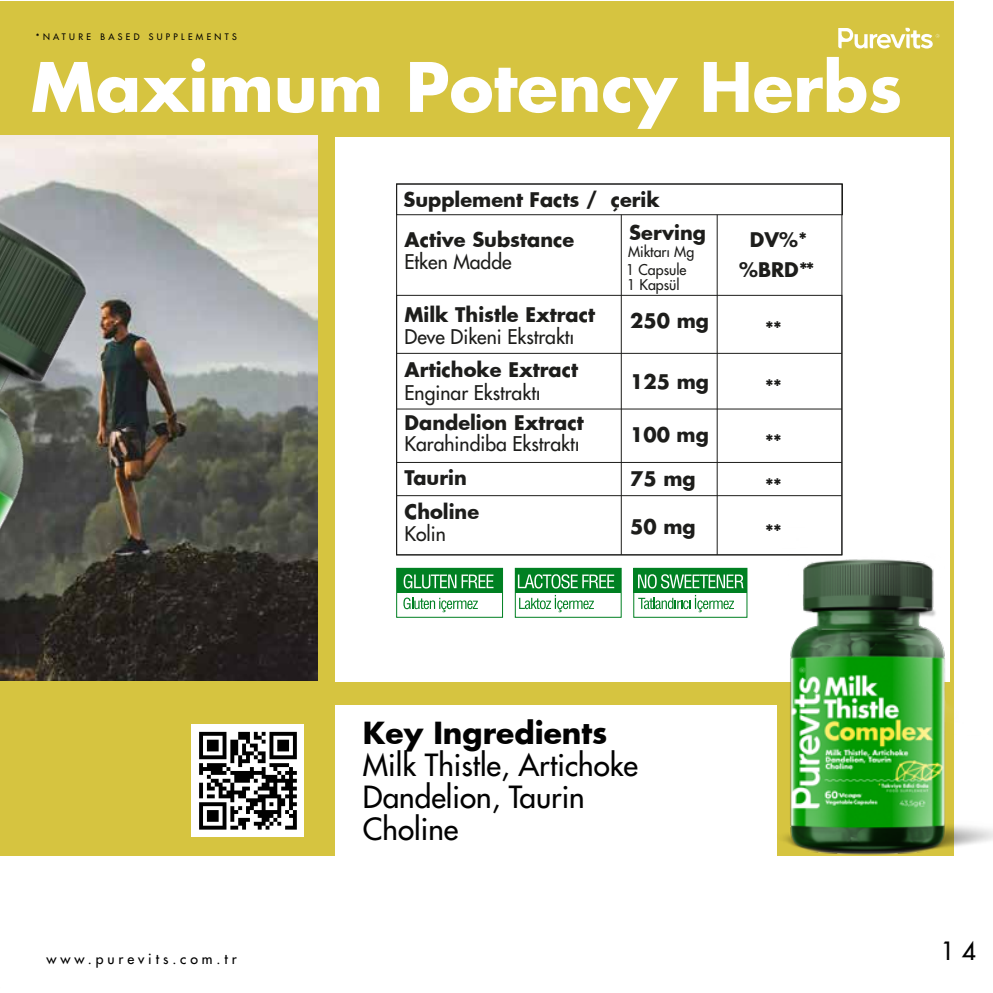
<style>
.page{position:relative;width:993px;height:993px;background:#fff}
.page>*{position:absolute;margin:0;border:0;box-sizing:border-box;transform-origin:0 0}
.t1{font:700 66.15px "Futura";color:#fff}
.t2{font:29.75px/32.2px "Futura";color:#020202}
.t3{font:700 29.75px "Futura";color:#020202}
.t4{font:24.5px "Futura";color:#000}
.t5{font:700 19.78px/40.2px "Futura";color:#1d1d1b}
.t6{font:19.78px "Futura";color:#1d1d1b}
.t7{font:14.35px/17.8px "Futura";color:#1d1d1b}
.t8{font:14px "Futura";letter-spacing:.28em;color:#000}
.t9{font:8.75px "Futura";letter-spacing:.38em;color:#000}
</style>
<div class="page">
<div style="left:0;top:1px;width:953px;height:854px;background:#d6c440"></div>
<svg style="left:838px;top:28px;width:101px;height:21px"></svg>
<div style="left:335px;top:137px;width:614px;height:545px;background:#fff"></div>
<div style="left:335px;top:704px;width:441px;height:151px;background:#fff"></div>
<div style="left:396px;top:184px;width:446px;height:31px;border:1px solid #1d1d1b"></div>
<hr style="left:620px;top:215px;width:1px;height:339px;background:#1d1d1b">
<hr style="left:716px;top:215px;width:1px;height:339px;background:#1d1d1b">
<hr style="left:396px;top:353px;width:445px;height:1px;background:#1d1d1b">
<hr style="left:396px;top:408px;width:445px;height:1px;background:#1d1d1b">
<hr style="left:396px;top:462px;width:445px;height:1px;background:#1d1d1b">
<hr style="left:396px;top:495px;width:445px;height:1px;background:#1d1d1b">
<div style="left:396px;top:568px;width:106px;height:24px;background:#008022"></div>
<div style="left:515px;top:568px;width:106px;height:24px;background:#008022"></div>
<div style="left:633px;top:568px;width:113px;height:24px;background:#008022"></div>
<svg style="left:403px;top:597px;width:74px;height:15px"></svg>
<svg style="left:519px;top:594px;width:74px;height:18px"></svg>
<svg style="left:638px;top:594px;width:88px;height:18px"></svg>
<svg style="left:403px;top:574px;width:90px;height:14px"></svg>
<svg style="left:517px;top:574px;width:97px;height:14px"></svg>
<svg style="left:638px;top:574px;width:87px;height:14px"></svg>
<img style="left:726px;top:525px;width:266px;height:331px">
<img style="left:0;top:135px;width:398px;height:721px">
<div style="left:191px;top:723px;width:112px;height:113px;background:#fff"></div>
<svg style="left:199px;top:731px;width:98px;height:98px"></svg>
<p class="t9" style="left:36px;top:31px;width:202px">*NATURE BASED SUPPLEMENTS</p>
<h1 class="t1" style="left:31px;top:41px;width:872px">Maximum Potency Herbs</h1>
<p class="t5" style="left:403px;top:178px;width:258px">Supplement Facts / İçerik<br>Active Substance</p>
<p class="t5" style="left:629px;top:212px;width:78px">Serving</p>
<p class="t7" style="left:626px;top:243px;width:69px">Miktarı Mg<br>1 Capsule</p>
<p class="t7" style="left:627px;top:275px;width:54px">1 Kapsül</p>
<p class="t6" style="left:404px;top:249px;width:108px">Etken Madde</p>
<p class="t5" style="left:749px;top:219px;width:59px">DV%*</p>
<p class="t5" style="left:739px;top:249px;width:77px">%BRD**</p>
<p class="t5" style="left:404px;top:293px;width:192px">Milk Thistle Extract</p>
<p class="t5" style="left:630px;top:299px;width:80px">250 mg</p>
<p class="t5" style="left:764px;top:308px;width:19px">**</p>
<p class="t6" style="left:404px;top:324px;width:171px">Deve Dikeni Ekstraktı</p>
<p class="t5" style="left:404px;top:349px;width:175px">Artichoke Extract</p>
<p class="t5" style="left:404px;top:401px;width:181px">Dandelion Extract</p>
<p class="t5" style="left:630px;top:360px;width:80px">125 mg</p>
<p class="t5" style="left:764px;top:365px;width:19px">**</p>
<p class="t6" style="left:404px;top:380px;width:138px">Enginar Ekstraktı</p>
<p class="t6" style="left:404px;top:431px;width:176px">Karahindiba Ekstraktı</p>
<p class="t5" style="left:630px;top:413px;width:80px">100 mg</p>
<p class="t5" style="left:764px;top:419px;width:19px;line-height:43.4px">** **</p>
<p class="t5" style="left:764px;top:510px;width:19px">**</p>
<p class="t5" style="left:404px;top:456px;width:64px">Taurin</p>
<p class="t5" style="left:630px;top:457px;width:67px">75 mg</p>
<p class="t5" style="left:630px;top:505px;width:67px">50 mg</p>
<p class="t5" style="left:404px;top:490px;width:76px">Choline</p>
<p class="t6" style="left:404px;top:521px;width:43px">Kolin</p>
<p class="t8" style="left:47px;top:949px;width:191px">www.purevits.com.tr</p>
<h2 class="t3" style="left:363px;top:711px;width:246px">Key Ingredients</h2>
<h2 class="t2" style="left:363px;top:748px;width:276px">Milk Thistle, Artichoke<br>Dandelion, Taurin<br>Choline</h2>
<p class="t4" style="left:940px;top:934px;width:37px">1 4</p>
</div>
